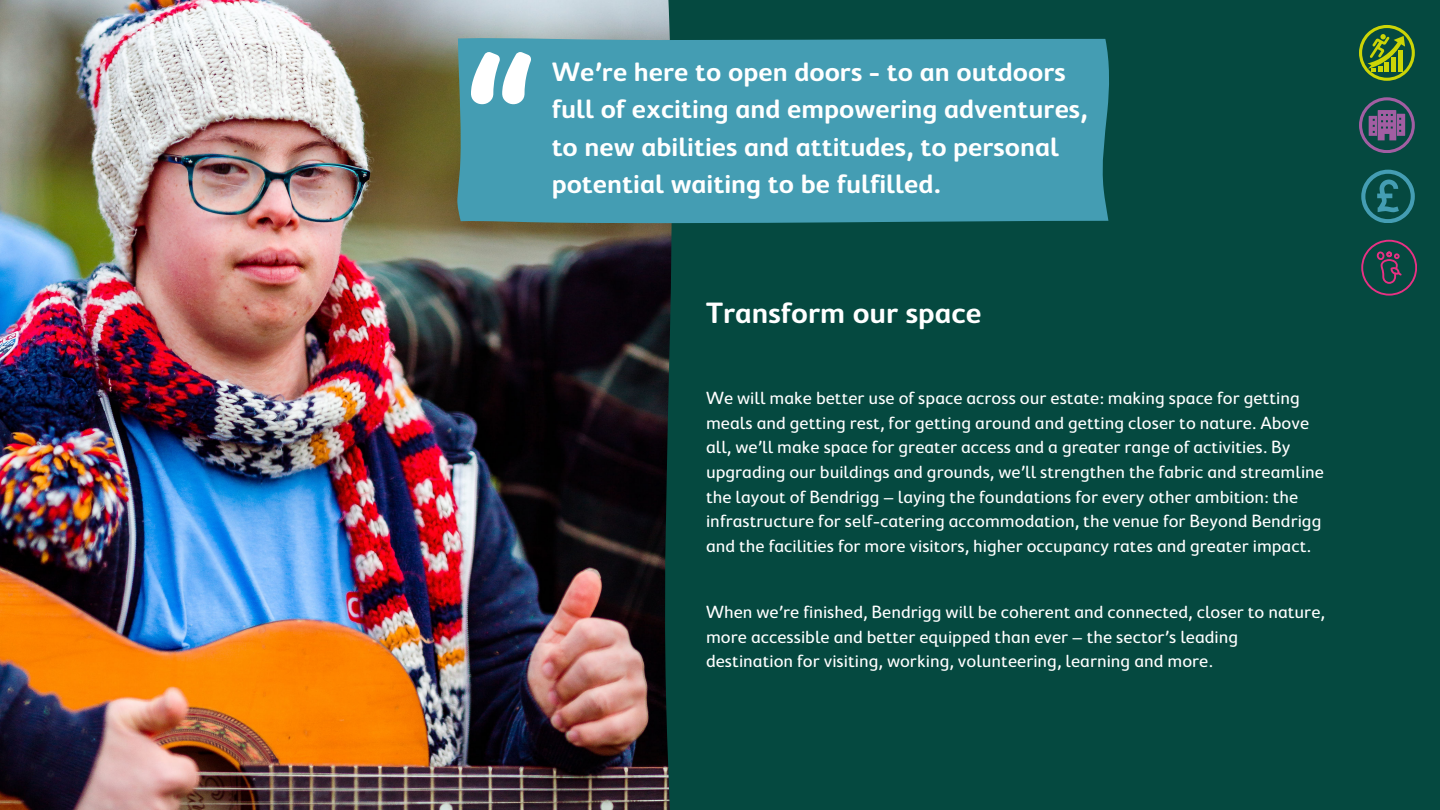
<style>
.page{position:relative;width:1440px;height:810px;background:#054940}
.page>*{position:absolute;margin:0;border:0;box-sizing:border-box;transform-origin:0 0}
.t1{font:600 157.6px "Cambridge Round";color:#fff}
.t2{font:600 30px "Cambridge Round";color:#fff}
.t3{font:600 27.2px/37.5px "Cambridge Round";color:#fff}
.t4{font:18px/24.7px "Cambridge Round";color:#fff}
</style>
<div class="page">
<img style="left:0;top:0;width:672px;height:810px">
<div style="left:457px;top:38px;width:652px;height:185px;background:#449db3"></div>
<svg style="left:1361px;top:170px;width:54px;height:53px"></svg>
<svg style="left:1359px;top:97px;width:55px;height:56px"></svg>
<svg style="left:1361px;top:240px;width:56px;height:55px"></svg>
<svg style="left:1359px;top:25px;width:56px;height:56px"></svg>
<h1 class="t1" style="left:462px;top:22px;width:81px">“</h1>
<h3 class="t3" style="left:552px;top:53px;width:538px">We’re here to open doors - to an outdoors full of exciting and empowering adventures, to new abilities and attitudes, to personal potential waiting to be fulfilled.</h3>
<h2 class="t2" style="left:706px;top:295px;width:277px">Transform our space</h2>
<p class="t4" style="left:706px;top:385px;width:619px">We will make better use of space across our estate: making space for getting meals and getting rest, for getting around and getting closer to nature. Above all, we’ll make space for greater access and a greater range of activities. By upgrading our buildings and grounds, we’ll strengthen the fabric and streamline the layout of Bendrigg – laying the foundations for every other ambition: the infrastructure for self-catering accommodation, the venue for Beyond Bendrigg and the facilities for more visitors, higher occupancy rates and greater impact.</p>
<p class="t4" style="left:706px;top:599px;width:620px">When we’re finished, Bendrigg will be coherent and connected, closer to nature, more accessible and better equipped than ever – the sector’s leading destination for visiting, working, volunteering, learning and more.</p>
</div>
